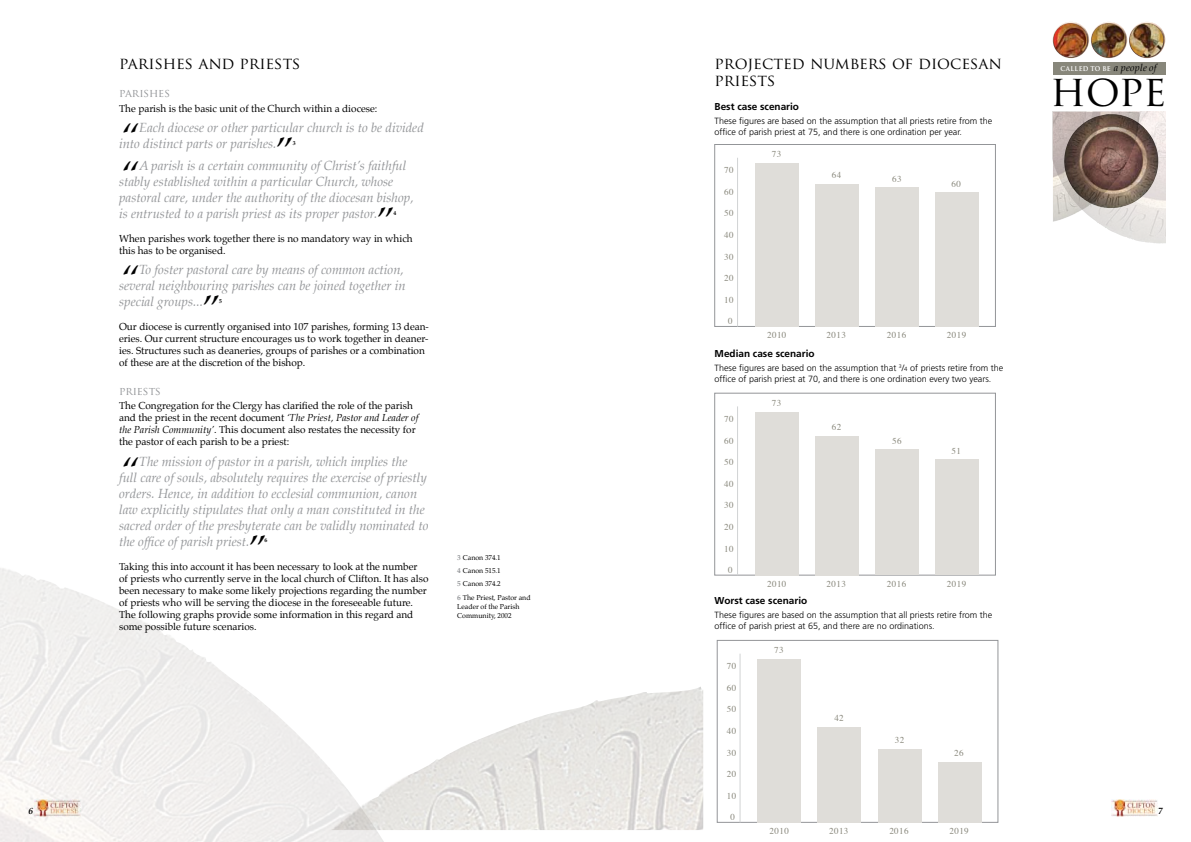
<style>
.page{position:relative;width:1191px;height:842px;background:#fff}
.page>*{position:absolute;margin:0;border:0;box-sizing:border-box;transform-origin:0 0}
.t1{font:42.5px "Trajan Pro";color:#000}
.t2{font:italic 40px "Palatino";color:#000}
.t3{font:16px/17px "Trajan Pro";letter-spacing:-.045em;color:#000}
.t4{font:16px "Trajan Pro";letter-spacing:-.065em;color:#000}
.t5{font:italic 13px/16px "Palatino";color:#939598}
.t6{font:11px "Trajan Pro";color:#939598}
.t7{font:10px/12px "Palatino";color:#000}
.t8{font:700 10px "Frutiger";color:#000}
.t9{font:300 9px/11px "Frutiger";color:#000}
.t10{font:9px "Times";letter-spacing:.05em;color:#88877b}
.t11{font:italic 700 9px "Palatino";color:#000}
.t12{font:700 7.5px "Trajan Pro";letter-spacing:.05em;color:#fff;scale:.9 1}
.t13{font:7px/13.3px "Palatino";color:#000}
.t14{font:700 5.8px "Palatino";color:#000}
.s1{font-style:italic}
.s2{font-weight:700;font-size:7.5px;color:#939598}
.s3{font-size:6px}
.s4{font-family:"Palatino";font-weight:400;font-style:italic;font-size:10px;color:#000}
</style>
<div class="page">
<img style="left:0;top:568px;width:384px;height:274px">
<img style="left:330px;top:700px;width:265px;height:130px">
<img style="left:1111px;top:799px;width:46px;height:17px">
<div style="left:714px;top:144px;width:281px;height:183px;border:1px solid #939598"></div>
<hr style="left:737px;top:158px;width:1px;height:169px;background:#d1d3d4">
<div style="left:815px;top:184px;width:43px;height:143px;background:#dfddd9"></div>
<div style="left:755px;top:163px;width:43px;height:164px;background:#dfddd9"></div>
<div style="left:875px;top:187px;width:43px;height:140px;background:#dfddd9"></div>
<div style="left:935px;top:192px;width:43px;height:135px;background:#dfddd9"></div>
<div style="left:714px;top:393px;width:281px;height:182px;border:1px solid #939598"></div>
<hr style="left:737px;top:406px;width:1px;height:169px;background:#d1d3d4">
<div style="left:815px;top:436px;width:43px;height:139px;background:#dfddd9"></div>
<div style="left:755px;top:412px;width:43px;height:163px;background:#dfddd9"></div>
<div style="left:875px;top:449px;width:43px;height:126px;background:#dfddd9"></div>
<div style="left:935px;top:460px;width:43px;height:115px;background:#dfddd9"></div>
<div style="left:717px;top:640px;width:281px;height:182px;border:1px solid #939598"></div>
<hr style="left:739px;top:654px;width:1px;height:168px;background:#d1d3d4">
<div style="left:817px;top:727px;width:44px;height:95px;background:#dfddd9"></div>
<div style="left:757px;top:659px;width:44px;height:163px;background:#dfddd9"></div>
<div style="left:878px;top:749px;width:43px;height:73px;background:#dfddd9"></div>
<div style="left:938px;top:762px;width:43px;height:60px;background:#dfddd9"></div>
<div style="left:1053px;top:62px;width:112px;height:13px;background:#88877b"></div>
<img style="left:1053px;top:112px;width:112px;height:131px">
<img style="left:1061px;top:114px;width:100px;height:94px">
<img style="left:1129px;top:22px;width:36px;height:36px;border-radius:18px">
<img style="left:1129px;top:23px;width:34px;height:34px;border-radius:17px">
<img style="left:1052px;top:22px;width:37px;height:36px;border-radius:18px">
<img style="left:1053px;top:23px;width:34px;height:34px;border-radius:17px">
<img style="left:1090px;top:22px;width:37px;height:36px;border-radius:18px">
<img style="left:1091px;top:23px;width:34px;height:34px;border-radius:17px">
<img style="left:595px;top:687px;width:108px;height:143px">
<h3 class="t4" style="left:119px;top:53px;width:183px">PARISHES AND PRIESTS</h3>
<p class="t6" style="left:119px;top:86px;width:52px">PARISHES</p>
<p class="t7" style="left:119px;top:102px;width:260px">The parish is the basic unit of the Church within a diocese:</p>
<h2 class="t2" style="left:119px;top:107px;width:21px">“</h2>
<h3 class="t5" style="left:119px;top:120px;width:306px;text-indent:20px">Each diocese or other particular church is to be divided into distinct parts or parishes.</h3>
<h2 class="t2" style="left:272px;top:121px;width:21px">”</h2>
<p class="t14" style="left:293px;top:138px;width:4px">3</p>
<h3 class="t5" style="left:119px;top:158px;width:296px;text-indent:20px">A parish is a certain community of Christ’s faithful stably established within a particular Church, whose pastoral care, under the authority of the diocesan bishop, is entrusted to a parish priest as its proper pastor.</h3>
<h2 class="t2" style="left:119px;top:144px;width:21px">“</h2>
<h2 class="t2" style="left:373px;top:190px;width:21px">”</h2>
<p class="t14" style="left:393px;top:208px;width:4px">4</p>
<p class="t7" style="left:119px;top:232px;width:295px">When parishes work together there is no mandatory way in which this has to be organised.</p>
<h2 class="t2" style="left:119px;top:249px;width:21px">“</h2>
<h3 class="t5" style="left:119px;top:262px;width:288px;text-indent:20px">To foster pastoral care by means of common action, several neighbouring parishes can be joined together in special groups...</h3>
<h2 class="t2" style="left:199px;top:279px;width:21px">”</h2>
<p class="t14" style="left:219px;top:296px;width:4px">5</p>
<p class="t7" style="left:119px;top:321px;width:311px">Our diocese is currently organised into 107 parishes, forming 13 dean&shy;eries. Our current structure encourages us to work together in deaner&shy;ies. Structures such as deaneries, groups of parishes or a combination of these are at the discretion of the bishop.</p>
<p class="t6" style="left:119px;top:384px;width:43px">PRIESTS</p>
<p class="t7" style="left:119px;top:400px;width:301px">The Congregation for the Clergy has clarified the role of the parish and the priest in the recent document <span class="s1">‘The Priest, Pastor and Leader of the Parish Community’</span>. This document also restates the necessity for the pastor of each parish to be a priest:</p>
<h2 class="t2" style="left:119px;top:440px;width:21px">“</h2>
<p class="t5" style="left:119px;top:453px;width:311px;text-indent:20px">The mission of pastor in a parish, which implies the full care of souls, absolutely requires the exercise of priestly orders. Hence, in addition to ecclesial communion, canon law explicitly stipulates that only a man constituted in the sacred order of the presbyterate can be validly nominated to the office of parish priest.</p>
<h2 class="t2" style="left:245px;top:518px;width:21px">”</h2>
<p class="t14" style="left:264px;top:535px;width:4px">6</p>
<p class="t7" style="left:119px;top:560px;width:311px">Taking this into account it has been necessary to look at the number of priests who currently serve in the local church of Clifton. It has also been necessary to make some likely projections regarding the number of priests who will be serving the diocese in the foreseeable future.<br>The following graphs provide some information in this regard and some possible future scenarios.</p>
<p class="t13" style="left:457px;top:551px;width:75px"><span class="s2">3</span> Canon 374.1<br><span class="s2">4</span> Canon 515.1<br><span class="s2">5</span> Canon 374.2<br><span class="s2">6</span> The Priest, Pastor and</p>
<p class="t13" style="left:457px;top:602px;width:64px;line-height:9px">Leader of the Parish<br>Community, 2002</p>
<h3 class="t3" style="left:714px;top:54px;width:289px">PROJECTED NUMBERS OF DIOCESAN<br>PRIESTS</h3>
<p class="t8" style="left:714px;top:100px;width:86px">Best case scenario</p>
<p class="t9" style="left:714px;top:115px;width:279px">These figures are based on the assumption that all priests retire from the office of parish priest at 75, and there is one ordination per year.</p>
<p class="t10" style="left:724px;top:162px;width:11px">70</p>
<p class="t10" style="left:724px;top:183px;width:11px">60</p>
<p class="t10" style="left:724px;top:205px;width:11px">50</p>
<p class="t10" style="left:724px;top:227px;width:11px">40</p>
<p class="t10" style="left:724px;top:248px;width:11px">30</p>
<p class="t10" style="left:724px;top:270px;width:11px">20</p>
<p class="t10" style="left:724px;top:291px;width:11px">10</p>
<p class="t10" style="left:728px;top:313px;width:6px">0</p>
<p class="t10" style="left:771px;top:146px;width:11px">73</p>
<p class="t10" style="left:832px;top:166px;width:11px">64</p>
<p class="t10" style="left:892px;top:170px;width:11px">63</p>
<p class="t10" style="left:951px;top:175px;width:11px">60</p>
<p class="t10" style="left:767px;top:326px;width:21px">2010</p>
<p class="t10" style="left:826px;top:326px;width:21px">2013</p>
<p class="t10" style="left:887px;top:326px;width:21px">2016</p>
<p class="t10" style="left:947px;top:326px;width:21px">2019</p>
<p class="t8" style="left:714px;top:348px;width:102px">Median case scenario</p>
<p class="t9" style="left:714px;top:362px;width:290px">These figures are based on the assumption that <sup>3</sup>/<span class="s3">4</span> of priests retire from the office of parish priest at 70, and there is one ordination every two years.</p>
<p class="t10" style="left:724px;top:410px;width:11px">70</p>
<p class="t10" style="left:724px;top:432px;width:11px">60</p>
<p class="t10" style="left:724px;top:454px;width:11px">50</p>
<p class="t10" style="left:724px;top:475px;width:11px">40</p>
<p class="t10" style="left:724px;top:497px;width:11px">30</p>
<p class="t10" style="left:724px;top:518px;width:11px">20</p>
<p class="t10" style="left:724px;top:540px;width:11px">10</p>
<p class="t10" style="left:728px;top:562px;width:6px">0</p>
<p class="t10" style="left:771px;top:394px;width:11px">73</p>
<p class="t10" style="left:832px;top:419px;width:11px">62</p>
<p class="t10" style="left:892px;top:432px;width:11px">56</p>
<p class="t10" style="left:951px;top:443px;width:11px">51</p>
<p class="t10" style="left:767px;top:575px;width:21px">2010</p>
<p class="t10" style="left:826px;top:575px;width:21px">2013</p>
<p class="t10" style="left:887px;top:575px;width:21px">2016</p>
<p class="t10" style="left:947px;top:575px;width:21px">2019</p>
<p class="t8" style="left:714px;top:595px;width:94px">Worst case scenario</p>
<p class="t9" style="left:714px;top:610px;width:279px">These figures are based on the assumption that all priests retire from the office of parish priest at 65, and there are no ordinations.</p>
<p class="t10" style="left:774px;top:642px;width:11px">73</p>
<p class="t12" style="left:1060px;top:64px;width:108px">CALLED TO BE <span class="s4">a people of</span></p>
<h1 class="t1" style="left:1050px;top:64px;width:118px">HOPE</h1>
<p class="t10" style="left:727px;top:658px;width:11px">70</p>
<p class="t10" style="left:727px;top:679px;width:11px">60</p>
<p class="t10" style="left:727px;top:701px;width:11px">50</p>
<p class="t10" style="left:727px;top:722px;width:11px">40</p>
<p class="t10" style="left:727px;top:744px;width:11px">30</p>
<p class="t10" style="left:727px;top:766px;width:11px">20</p>
<p class="t10" style="left:727px;top:787px;width:11px">10</p>
<p class="t10" style="left:730px;top:809px;width:6px">0</p>
<p class="t10" style="left:834px;top:709px;width:11px">42</p>
<p class="t10" style="left:894px;top:732px;width:11px">32</p>
<p class="t10" style="left:954px;top:745px;width:11px">26</p>
<p class="t11" style="left:28px;top:804px;width:6px">6</p>
<p class="t11" style="left:1158px;top:804px;width:6px">7</p>
<p class="t10" style="left:769px;top:822px;width:21px">2010</p>
<p class="t10" style="left:829px;top:822px;width:21px">2013</p>
<p class="t10" style="left:889px;top:822px;width:21px">2016</p>
<p class="t10" style="left:949px;top:822px;width:21px">2019</p>
</div>
